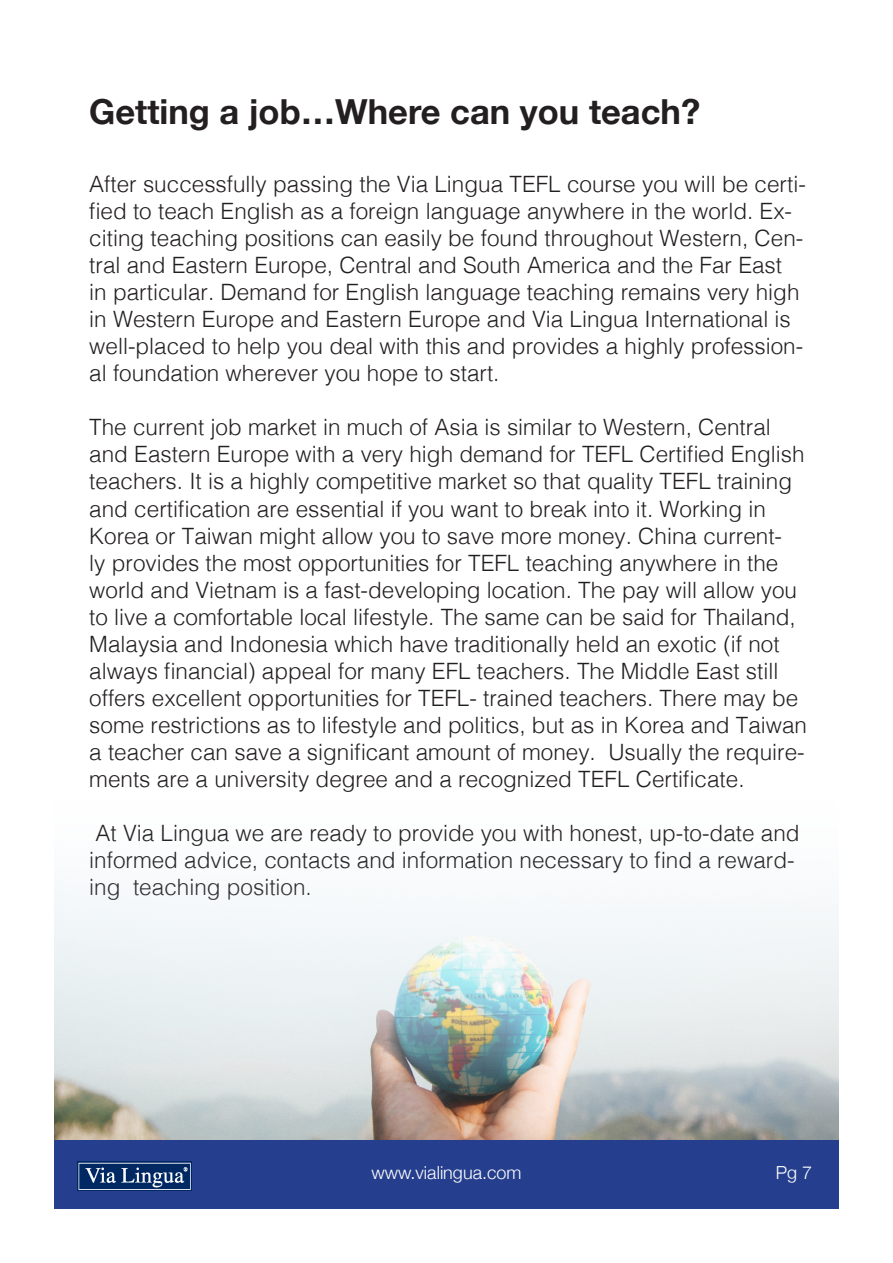
<style>
.page{position:relative;width:893px;height:1263px;background:#fff}
.page>*{position:absolute;margin:0;border:0;box-sizing:border-box;transform-origin:0 0}
.t1{font:700 34.5px "Helvetica Neue";color:#231f20}
.t2{font:300 22.5px/27px "Helvetica";color:#231f20}
.t3{font:300 18px "Helvetica Neue";color:#fff}
</style>
<div class="page">
<div style="left:54px;top:1140px;width:785px;height:69px;background:#253f8e"></div>
<img style="left:54px;top:894px;width:785px;height:246px">
<img style="left:77px;top:1161px;width:114px;height:29px">
<p class="t1" style="left:89px;top:85px;width:612px">Getting a job…Where can you teach?</p>
<p class="t2" style="left:89px;top:169px;width:718px">After successfully passing the Via Lingua TEFL course you will be certi&shy;fied to teach English as a foreign language anywhere in the world. Ex&shy;citing teaching positions can easily be found throughout Western, Cen&shy;tral and Eastern Europe, Central and South America and the Far East<br>in particular. Demand for English language teaching remains very high in Western Europe and Eastern Europe and Via Lingua International is well-placed to help you deal with this and provides a highly profession&shy;al foundation wherever you hope to start.</p>
<p class="t2" style="left:89px;top:412px;width:719px">The current job market in much of Asia is similar to Western, Central and Eastern Europe with a very high demand for TEFL Certified English teachers. It is a highly competitive market so that quality TEFL training and certification are essential if you want to break into it. Working in Korea or Taiwan might allow you to save more money. China current-<br>ly provides the most opportunities for TEFL teaching anywhere in the world and Vietnam is a fast-developing location. The pay will allow you to live a comfortable local lifestyle. The same can be said for Thailand, Malaysia and Indonesia which have traditionally held an exotic (if not always financial) appeal for many EFL teachers. The Middle East still offers excellent opportunities for TEFL- trained teachers. There may be some restrictions as to lifestyle and politics, but as in Korea and Taiwan a teacher can save a significant amount of money. Usually the require&shy;ments are a university degree and a recognized TEFL Certificate.</p>
<p class="t2" style="left:89px;top:817px;width:712px">At Via Lingua we are ready to provide you with honest, up-to-date and informed advice, contacts and information necessary to find a reward&shy;ing teaching position.</p>
<p class="t3" style="left:372px;top:1158px;width:151px">www.vialingua.com</p>
<p class="t3" style="left:776px;top:1158px;width:38px">Pg 7</p>
</div>
